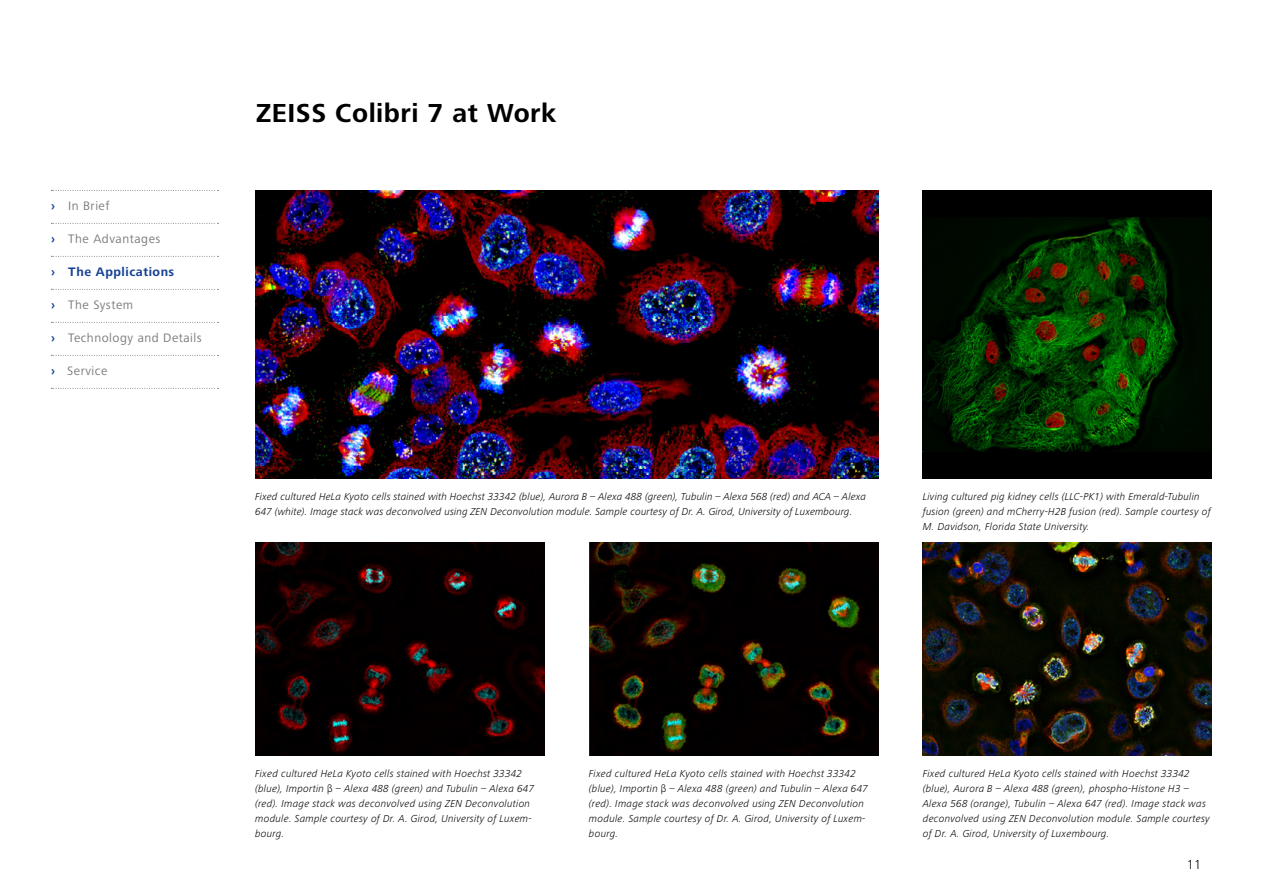
<style>
.page{position:relative;width:1263px;height:893px;background:#fff}
.page>*{position:absolute;margin:0;border:0;box-sizing:border-box;transform-origin:0 0}
.t1{font:700 27px "Zeiss Frutiger Next Pro";letter-spacing:.02em;color:#000}
.t2{font:300 13.5px "Zeiss Frutiger Next Pro";color:#000}
.t3{font:12.75px "Zeiss Frutiger Next Pro";letter-spacing:.04em;color:#7c7b7b}
.t4{font:700 12.75px "Zeiss Frutiger Next Pro";letter-spacing:.04em;color:#164194}
.t5{font:italic 300 10.5px/15px "Zeiss Frutiger Next Pro";letter-spacing:.02em;color:#000}
.s1{font-weight:700;color:#164194}
.s2{font-style:normal}
</style>
<div class="page">
<img style="left:255px;top:190px;width:623px;height:289px">
<div style="left:923px;top:190px;width:289px;height:289px;background:#000"></div>
<img style="left:923px;top:218px;width:281px;height:233px">
<img style="left:923px;top:543px;width:289px;height:213px">
<img style="left:255px;top:543px;width:289px;height:213px">
<img style="left:589px;top:543px;width:290px;height:213px">
<svg style="left:51px;top:190px;width:168px;height:1px"></svg>
<svg style="left:51px;top:223px;width:168px;height:1px"></svg>
<svg style="left:51px;top:256px;width:168px;height:1px"></svg>
<svg style="left:51px;top:289px;width:168px;height:1px"></svg>
<svg style="left:51px;top:322px;width:168px;height:1px"></svg>
<svg style="left:51px;top:355px;width:168px;height:1px"></svg>
<svg style="left:51px;top:388px;width:168px;height:1px"></svg>
<p class="t3" style="left:51px;top:199px;width:60px"><span class="s1">›</span> In Brief</p>
<p class="t3" style="left:51px;top:232px;width:111px"><span class="s1">›</span> The Advantages</p>
<p class="t4" style="left:51px;top:265px;width:125px">› The Applications</p>
<p class="t3" style="left:51px;top:298px;width:84px"><span class="s1">›</span> The System</p>
<p class="t3" style="left:51px;top:331px;width:152px"><span class="s1">›</span> Technology and Details</p>
<p class="t3" style="left:51px;top:364px;width:58px"><span class="s1">›</span> Service</p>
<h1 class="t1" style="left:256px;top:97px;width:302px">ZEISS Colibri 7 at Work</h1>
<p class="t5" style="left:255px;top:489px;width:612px">Fixed cultured HeLa Kyoto cells stained with Hoechst 33342 (blue), Aurora B – Alexa 488 (green), Tubulin – Alexa 568 (red) and ACA – Alexa<br>647 (white). Image stack was deconvolved using ZEN Deconvolution module. Sample courtesy of Dr. A. Girod, University of Luxembourg.</p>
<p class="t5" style="left:923px;top:489px;width:289px">Living cultured pig kidney cells (LLC-PK1) with Emerald-Tubulin fusion (green) and mCherry-H2B fusion (red). Sample courtesy of<br>M. Davidson, Florida State University.</p>
<p class="t5" style="left:255px;top:766px;width:281px">Fixed cultured HeLa Kyoto cells stained with Hoechst 33342 (blue), Importin <span class="s2">β</span> – Alexa 488 (green) and Tubulin – Alexa 647 (red). Image stack was deconvolved using ZEN Deconvolution module. Sample courtesy of Dr. A. Girod, University of Luxem&shy;bourg.</p>
<p class="t5" style="left:589px;top:766px;width:281px">Fixed cultured HeLa Kyoto cells stained with Hoechst 33342 (blue), Importin <span class="s2">β</span> – Alexa 488 (green) and Tubulin – Alexa 647 (red). Image stack was deconvolved using ZEN Deconvolution module. Sample courtesy of Dr. A. Girod, University of Luxem&shy;bourg.</p>
<p class="t5" style="left:923px;top:766px;width:288px">Fixed cultured HeLa Kyoto cells stained with Hoechst 33342 (blue), Aurora B – Alexa 488 (green), phospho-Histone H3 – Alexa 568 (orange), Tubulin – Alexa 647 (red). Image stack was deconvolved using ZEN Deconvolution module. Sample courtesy of Dr. A. Girod, University of Luxembourg.</p>
<p class="t2" style="left:1187px;top:856px;width:16px">11</p>
</div>
